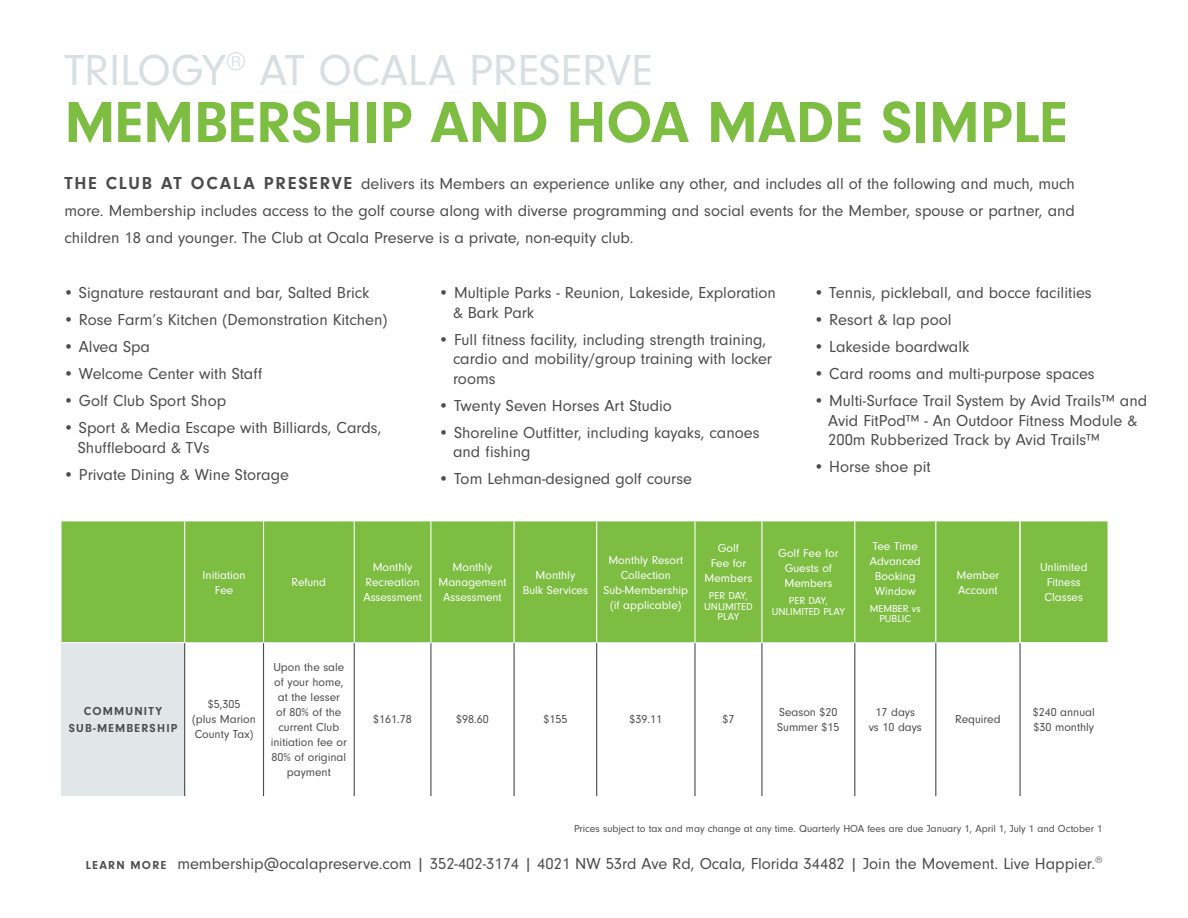
<style>
.page{position:relative;width:1188px;height:918px;background:#fff}
.page>*{position:absolute;margin:0;border:0;box-sizing:border-box;transform-origin:0 0}
.t1{font:700 60px "Neuzeit Gro";color:#7dbd41}
.t2{font:45px "Neuzeit Gro";color:#d8dfe2}
.t3{font:16.5px/19.5px "Neuzeit Gro";color:#4c4c4f}
.t4{font:12px/15px "Neuzeit Gro";color:#fff;text-align:center}
.t5{font:12px/15px "Neuzeit Gro";color:#4c4c4f;text-align:center}
.t6{font:700 12px/16.5px "Neuzeit Gro";letter-spacing:.1em;color:#4c4c4f;text-align:center}
.t7{font:10.5px "Neuzeit Gro";color:#4c4c4f}
.t8{font:10.5px/10.5px "Neuzeit Gro";color:#fff;text-align:center}
.s1{font-weight:700;font-size:18px}
.s2{font-weight:700;font-size:12px}
</style>
<div class="page">
<div style="left:62px;top:521px;width:1046px;height:121px;background:#7dbd41"></div>
<div style="left:62px;top:643px;width:123px;height:153px;background:#e1e7e9"></div>
<hr style="left:184px;top:521px;width:1px;height:121px;background:#fff">
<hr style="left:263px;top:521px;width:1px;height:121px;background:#fff">
<hr style="left:354px;top:521px;width:1px;height:121px;background:#fff">
<hr style="left:430px;top:521px;width:1px;height:121px;background:#fff">
<hr style="left:514px;top:521px;width:1px;height:121px;background:#fff">
<hr style="left:596px;top:521px;width:1px;height:121px;background:#fff">
<hr style="left:694px;top:521px;width:2px;height:121px;background:#fff">
<hr style="left:761px;top:521px;width:2px;height:121px;background:#fff">
<hr style="left:854px;top:521px;width:1px;height:121px;background:#fff">
<hr style="left:935px;top:521px;width:1px;height:121px;background:#fff">
<hr style="left:1019px;top:521px;width:2px;height:121px;background:#fff">
<hr style="left:185px;top:642px;width:79px;height:1px;background:#e6e7e9">
<hr style="left:264px;top:642px;width:90px;height:1px;background:#e6e7e9">
<hr style="left:354px;top:642px;width:77px;height:1px;background:#e6e7e9">
<hr style="left:431px;top:642px;width:83px;height:1px;background:#e6e7e9">
<hr style="left:514px;top:642px;width:83px;height:1px;background:#e6e7e9">
<hr style="left:597px;top:642px;width:98px;height:1px;background:#e6e7e9">
<hr style="left:695px;top:642px;width:67px;height:1px;background:#e6e7e9">
<hr style="left:762px;top:642px;width:93px;height:1px;background:#e6e7e9">
<hr style="left:855px;top:642px;width:81px;height:1px;background:#e6e7e9">
<hr style="left:936px;top:642px;width:84px;height:1px;background:#e6e7e9">
<hr style="left:263px;top:643px;width:1px;height:153px;background:#4c4c4f">
<hr style="left:354px;top:643px;width:1px;height:153px;background:#4c4c4f">
<hr style="left:430px;top:643px;width:1px;height:153px;background:#4c4c4f">
<hr style="left:514px;top:643px;width:1px;height:153px;background:#4c4c4f">
<hr style="left:596px;top:643px;width:1px;height:153px;background:#4c4c4f">
<hr style="left:694px;top:643px;width:2px;height:153px;background:#4c4c4f">
<hr style="left:761px;top:643px;width:2px;height:153px;background:#4c4c4f">
<hr style="left:854px;top:643px;width:1px;height:153px;background:#4c4c4f">
<hr style="left:935px;top:643px;width:1px;height:153px;background:#4c4c4f">
<hr style="left:1019px;top:643px;width:2px;height:153px;background:#4c4c4f">
<hr style="left:184px;top:643px;width:1px;height:153px;background:#4c4c4f">
<h2 class="t2" style="left:64px;top:46px;width:590px">TRILOGY<sup>®</sup> AT OCALA PRESERVE</h2>
<h1 class="t1" style="left:64px;top:89px;width:1005px">MEMBERSHIP AND HOA MADE SIMPLE</h1>
<p class="t3" style="left:64px;top:170px;width:1012px;line-height:27px;text-align:justify"><span class="s1">THE CLUB AT OCALA PRESERVE</span> delivers its Members an experience unlike any other, and includes all of the following and much, much more. Membership includes access to the golf course along with diverse programming and social events for the Member, spouse or partner, and children 18 and younger. The Club at Ocala Preserve is a private, non-equity club.</p>
<p class="t3" style="left:63px;top:283px;width:308px">• Signature restaurant and bar, Salted Brick</p>
<p class="t3" style="left:63px;top:310px;width:326px">• Rose Farm’s Kitchen (Demonstration Kitchen)</p>
<p class="t3" style="left:63px;top:337px;width:89px">• Alvea Spa</p>
<p class="t3" style="left:63px;top:364px;width:201px">• Welcome Center with Staff</p>
<p class="t3" style="left:63px;top:391px;width:165px">• Golf Club Sport Shop</p>
<p class="t3" style="left:78px;top:418px;width:305px;text-indent:-15px">• Sport &amp; Media Escape with Billiards, Cards,<br>Shuffleboard &amp; TVs</p>
<p class="t3" style="left:63px;top:465px;width:227px">• Private Dining &amp; Wine Storage</p>
<p class="t3" style="left:453px;top:283px;width:324px;text-indent:-15px">• Multiple Parks - Reunion, Lakeside, Exploration &amp; Bark Park</p>
<p class="t3" style="left:453px;top:330px;width:321px;text-indent:-15px">• Full fitness facility, including strength training, cardio and mobility/group training with locker rooms</p>
<p class="t3" style="left:438px;top:396px;width:235px">• Twenty Seven Horses Art Studio</p>
<p class="t3" style="left:453px;top:423px;width:308px;text-indent:-15px">• Shoreline Outfitter, including kayaks, canoes and fishing</p>
<p class="t3" style="left:438px;top:469px;width:255px">• Tom Lehman-designed golf course</p>
<p class="t3" style="left:813px;top:283px;width:280px">• Tennis, pickleball, and bocce facilities</p>
<p class="t3" style="left:813px;top:310px;width:140px">• Resort &amp; lap pool</p>
<p class="t3" style="left:813px;top:337px;width:158px">• Lakeside boardwalk</p>
<p class="t3" style="left:813px;top:364px;width:283px">• Card rooms and multi-purpose spaces</p>
<p class="t3" style="left:828px;top:391px;width:321px;text-indent:-15px">• Multi-Surface Trail System by Avid Trails™ and<br>Avid FitPod™ - An Outdoor Fitness Module &amp;<br>200m Rubberized Track by Avid Trails™</p>
<p class="t3" style="left:813px;top:457px;width:119px">• Horse shoe pit</p>
<p class="t4" style="left:203px;top:567px;width:44px">Initiation<br>Fee</p>
<p class="t4" style="left:292px;top:575px;width:36px">Refund</p>
<p class="t6" style="left:69px;top:703px;width:110px">COMMUNITY<br>SUB-MEMBERSHIP</p>
<p class="t5" style="left:192px;top:697px;width:65px">$5,305<br>(plus Marion<br>County Tax)</p>
<p class="t5" style="left:271px;top:660px;width:78px">Upon the sale of your home, at the lesser<br>of 80% of the current Club initiation fee or<br>80% of original payment</p>
<p class="t4" style="left:363px;top:560px;width:60px">Monthly<br>Recreation<br>Assessment</p>
<p class="t4" style="left:438px;top:560px;width:70px">Monthly<br>Management<br>Assessment</p>
<p class="t4" style="left:523px;top:567px;width:67px">Monthly<br>Bulk Services</p>
<p class="t4" style="left:604px;top:552px;width:86px">Monthly Resort<br>Collection<br>Sub-Membership (if applicable)</p>
<p class="t4" style="left:705px;top:541px;width:49px">Golf<br>Fee for<br>Members</p>
<p class="t8" style="left:704px;top:591px;width:50px">PER DAY,<br>UNLIMITED<br>PLAY</p>
<p class="t4" style="left:778px;top:546px;width:62px">Golf Fee for<br>Guests of<br>Members</p>
<p class="t8" style="left:772px;top:596px;width:75px">PER DAY,<br>UNLIMITED PLAY</p>
<p class="t4" style="left:870px;top:538px;width:52px">Tee Time<br>Advanced<br>Booking<br>Window</p>
<p class="t8" style="left:870px;top:603px;width:53px">MEMBER vs<br>PUBLIC</p>
<p class="t4" style="left:957px;top:567px;width:44px;text-align:left">Member<br>Account</p>
<p class="t4" style="left:1040px;top:560px;width:49px">Unlimited<br>Fitness<br>Classes</p>
<p class="t5" style="left:373px;top:712px;width:40px">$161.78</p>
<p class="t5" style="left:456px;top:712px;width:34px">$98.60</p>
<p class="t5" style="left:543px;top:712px;width:25px">$155</p>
<p class="t5" style="left:629px;top:712px;width:34px">$39.11</p>
<p class="t5" style="left:722px;top:712px;width:13px">$7</p>
<p class="t5" style="left:777px;top:705px;width:64px;text-align:left">Season $20<br>Summer $15</p>
<p class="t5" style="left:869px;top:705px;width:55px">17 days<br>vs 10 days</p>
<p class="t5" style="left:955px;top:712px;width:47px">Required</p>
<p class="t5" style="left:1033px;top:705px;width:64px;text-align:left">$240 annual $30 monthly</p>
<p class="t7" style="left:574px;top:823px;width:530px">Prices subject to tax and may change at any time. Quarterly HOA fees are due January 1, April 1, July 1 and October 1</p>
<p class="t3" style="left:86px;top:854px;width:1018px"><span class="s2">LEARN MORE</span> membership@ocalapreserve.com | 352-402-3174 | 4021 NW 53rd Ave Rd, Ocala, Florida 34482 | Join the Movement. Live Happier.<sup>®</sup></p>
</div>
